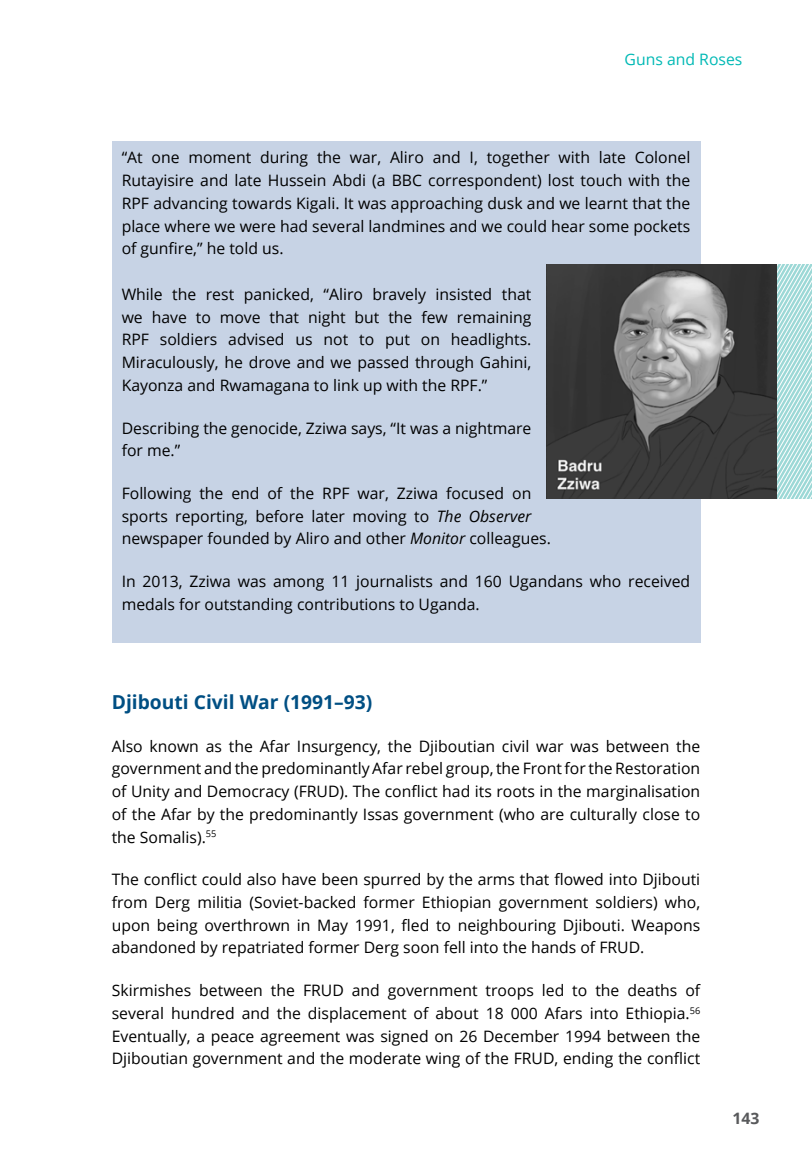
<style>
.page{position:relative;width:812px;height:1171px;background:#fff}
.page>*{position:absolute;margin:0;border:0;box-sizing:border-box;transform-origin:0 0}
.Heading_2{font:700 19.25px "Open Sans";color:#004f83}
.Body{font:15.75px/22.8px "Open Sans";color:#000;text-align:justify}
.Box_text_-_Regular{font:15.75px/22.8px "Open Sans";color:#000}
.t1{font:15.75px "Open Sans";color:#00b9b5}
.t2{font:700 15.75px "Open Sans";color:#58595b}
.s1{font-style:italic}
</style>
<div class="page">
<div style="left:112px;top:141px;width:587px;height:501px;background:#c7d3e5"></div>
<svg style="left:775px;top:264px;width:36px;height:235px;background:#b1d9d8"></svg>
<img style="left:546px;top:264px;width:229px;height:235px">
<p class="t1" style="left:624px;top:48px;width:119px">Guns and Roses</p>
<p class="Box_text_-_Regular" style="left:122px;top:146px;width:570px;text-align:justify">“At one moment during the war, Aliro and I, together with late Colonel Rutayisire and late Hussein Abdi (a BBC correspondent) lost touch with the RPF advancing towards Kigali. It was approaching dusk and we learnt that the place where we were had several landmines and we could hear some pockets of gunfire,” he told us.</p>
<p class="Box_text_-_Regular" style="left:122px;top:282px;width:411px;text-align:justify">While the rest panicked, “Aliro bravely insisted that we have to move that night but the few remaining RPF soldiers advised us not to put on headlights.<br>Miraculously, he drove and we passed through Gahini, Kayonza and Rwamagana to link up with the RPF.”</p>
<p class="Box_text_-_Regular" style="left:122px;top:416px;width:411px">Describing the genocide, Zziwa says, “It was a nightmare for me.”</p>
<p class="Box_text_-_Regular" style="left:122px;top:481px;width:430px">Following the end of the RPF war, Zziwa focused on sports reporting, before later moving to <span class="s1">The Observer </span>newspaper founded by Aliro and other <span class="s1">Monitor</span> colleagues.</p>
<p class="Box_text_-_Regular" style="left:122px;top:569px;width:570px">In 2013, Zziwa was among 11 journalists and 160 Ugandans who received medals for outstanding contributions to Uganda.</p>
<p class="Heading_2" style="left:112px;top:688px;width:262px">Djibouti Civil War (1991–93)</p>
<p class="Body" style="left:112px;top:734px;width:589px">Also known as the Afar Insurgency, the Djiboutian civil war was between the government and the predominantly Afar rebel group, the Front for the Restoration of Unity and Democracy (FRUD). The conflict had its roots in the marginalisation of the Afar by the predominantly Issas government (who are culturally close to the Somalis).<sup>55</sup></p>
<p class="Body" style="left:112px;top:867px;width:589px">The conflict could also have been spurred by the arms that flowed into Djibouti from Derg militia (Soviet-backed former Ethiopian government soldiers) who, upon being overthrown in May 1991, fled to neighbouring Djibouti. Weapons abandoned by repatriated former Derg soon fell into the hands of FRUD.</p>
<p class="Body" style="left:112px;top:978px;width:589px">Skirmishes between the FRUD and government troops led to the deaths of several hundred and the displacement of about 18 000 Afars into Ethiopia.<sup>56<br></sup>Eventually, a peace agreement was signed on 26 December 1994 between the Djiboutian government and the moderate wing of the FRUD, ending the conflict</p>
<p class="t2" style="left:732px;top:1107px;width:28px">143</p>
</div>
